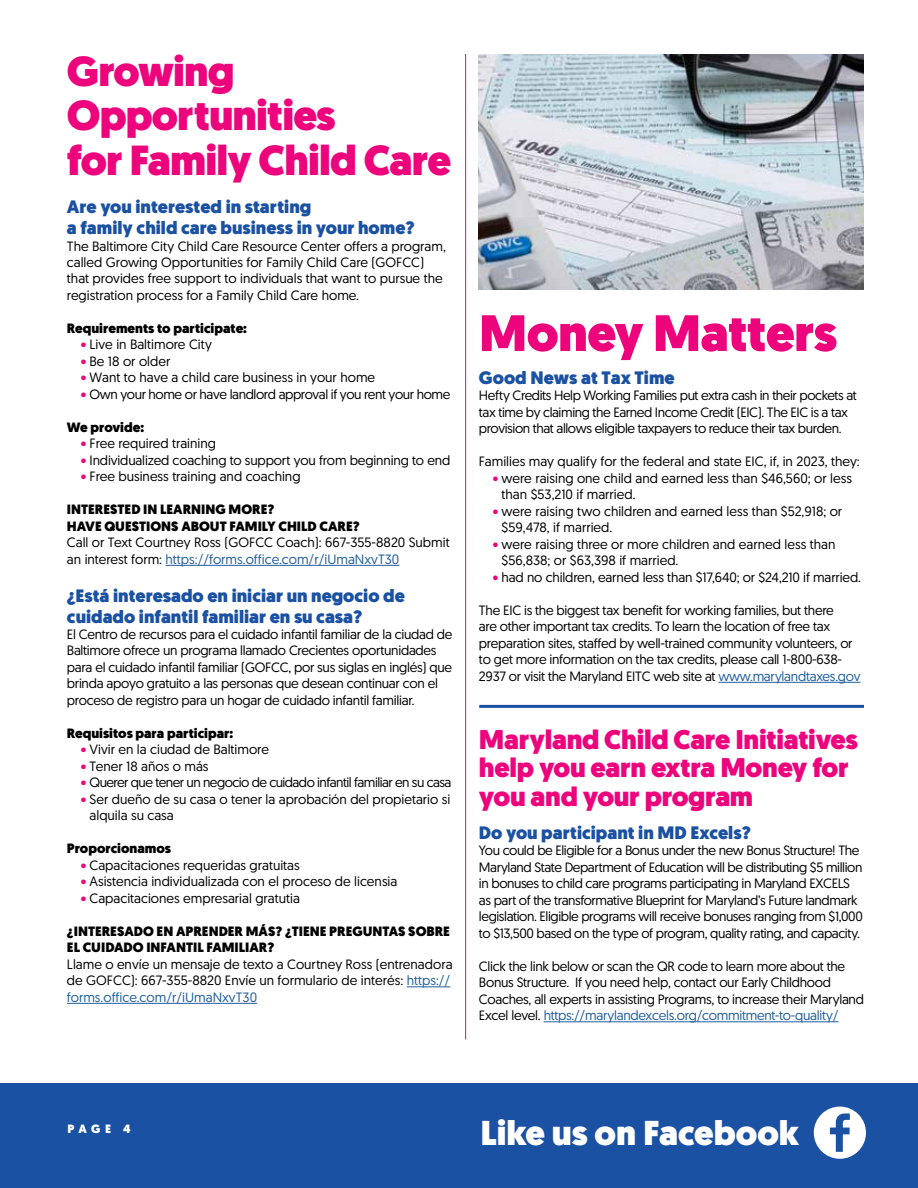
<style>
.page{position:relative;width:918px;height:1188px;background:#fff}
.page>*{position:absolute;margin:0;border:0;box-sizing:border-box;transform-origin:0 0}
.t1{font:900 51px "Geomanist";letter-spacing:-.01em;color:#ed037c}
.t2{font:900 42px/45px "Geomanist";letter-spacing:-.02em;color:#ed037c}
.t3{font:900 34.5px "Geomanist";color:#fff}
.t4{font:900 27px/28.5px "Geomanist";letter-spacing:-.01em;color:#ed037c}
.t5{font:900 18px/21px "Geomanist";color:#1b51a3}
.t6{font:13.5px/16.5px "Geomanist";letter-spacing:-.02em;color:#000}
.t7{font:13.5px/16.5px "Geomanist";color:#000}
.t8{font:900 13.5px/16.5px "Geomanist";color:#000}
.t9{font:13.5px "Geomanist";letter-spacing:-.04em;color:#000}
.t10{font:900 12px "Geomanist";color:#fff}
.s1{color:#ed037c}
.s2{color:#215e9e}
</style>
<div class="page">
<div style="left:0;top:1083px;width:918px;height:105px;background:#1b51a3"></div>
<svg style="left:814px;top:1107px;width:52px;height:52px"></svg>
<hr style="left:465px;top:54px;width:1px;height:986px;background:#ed037c">
<hr style="left:166px;top:565px;width:233px;height:1px;background:#215e9e">
<hr style="left:407px;top:987px;width:43px;height:1px;background:#215e9e">
<hr style="left:67px;top:1003px;width:190px;height:1px;background:#215e9e">
<hr style="left:718px;top:682px;width:143px;height:1px;background:#215e9e">
<hr style="left:544px;top:1021px;width:295px;height:1px;background:#215e9e">
<hr style="left:479px;top:705px;width:385px;height:3px;background:#1b51a3">
<img style="left:478px;top:54px;width:386px;height:235px">
<h2 class="t2" style="left:67px;top:49px;width:386px">Growing<br>Opportunities<br>for Family Child Care</h2>
<h3 class="t5" style="left:67px;top:196px;width:349px">Are you interested in starting<br>a family child care business in your home?</h3>
<p class="t7" style="left:67px;top:237px;width:381px">The Baltimore City Child Care Resource Center offers a program, called Growing Opportunities for Family Child Care (GOFCC) that provides free support to individuals that want to pursue the registration process for a Family Child Care home.</p>
<p class="t8" style="left:67px;top:320px;width:182px">Requirements to participate:</p>
<p class="t7" style="left:81px;top:336px;width:133px"><span class="s1">•</span> Live in Baltimore City</p>
<p class="t7" style="left:81px;top:353px;width:91px"><span class="s1">•</span> Be 18 or older</p>
<p class="t7" style="left:81px;top:369px;width:296px"><span class="s1">•</span> Want to have a child care business in your home</p>
<p class="t6" style="left:81px;top:386px;width:371px"><span class="s1">•</span> Own your home or have landlord approval if you rent your home</p>
<p class="t8" style="left:67px;top:419px;width:79px">We provide:</p>
<p class="t7" style="left:81px;top:435px;width:137px"><span class="s1">•</span> Free required training</p>
<p class="t6" style="left:81px;top:452px;width:371px"><span class="s1">•</span> Individualized coaching to support you from beginning to end</p>
<p class="t7" style="left:81px;top:468px;width:221px"><span class="s1">•</span> Free business training and coaching</p>
<p class="t8" style="left:67px;top:502px;width:294px">INTERESTED IN LEARNING MORE?<br>HAVE QUESTIONS ABOUT FAMILY CHILD CARE?</p>
<p class="t7" style="left:67px;top:534px;width:384px">Call or Text Courtney Ross (GOFCC Coach): 667-355-8820 Submit an interest form: <span class="s2">https://forms.office.com/r/iUmaNxvT30</span></p>
<h3 class="t5" style="left:67px;top:585px;width:339px">¿Está interesado en iniciar un negocio de cuidado infantil familiar en su casa?</h3>
<p class="t6" style="left:67px;top:626px;width:387px">El Centro de recursos para el cuidado infantil familiar de la ciudad de Baltimore ofrece un programa llamado Crecientes oportunidades para el cuidado infantil familiar (GOFCC, por sus siglas en inglés) que brinda apoyo gratuito a las personas que desean continuar con el proceso de registro para un hogar de cuidado infantil familiar.</p>
<p class="t8" style="left:67px;top:725px;width:168px">Requisitos para participar:</p>
<p class="t7" style="left:81px;top:741px;width:190px"><span class="s1">•</span> Vivir en la ciudad de Baltimore</p>
<p class="t7" style="left:81px;top:758px;width:129px"><span class="s1">•</span> Tener 18 años o más</p>
<p class="t9" style="left:81px;top:774px;width:372px"><span class="s1">•</span> Querer que tener un negocio de cuidado infantil familiar en su casa</p>
<p class="t7" style="left:90px;top:791px;width:362px;text-indent:-9px"><span class="s1">•</span> Ser dueño de su casa o tener la aprobación del propietario si alquila su casa</p>
<p class="t8" style="left:67px;top:841px;width:106px">Proporcionamos</p>
<p class="t7" style="left:81px;top:857px;width:221px"><span class="s1">•</span> Capacitaciones requeridas gratuitas</p>
<p class="t7" style="left:81px;top:873px;width:318px"><span class="s1">•</span> Asistencia individualizada con el proceso de licensia</p>
<p class="t7" style="left:81px;top:890px;width:221px"><span class="s1">•</span> Capacitaciones empresarial gratutia</p>
<p class="t8" style="left:67px;top:923px;width:385px">¿INTERESADO EN APRENDER MÁS? ¿TIENE PREGUNTAS SOBRE<br>EL CUIDADO INFANTIL FAMILIAR?</p>
<p class="t7" style="left:67px;top:956px;width:387px">Llame o envíe un mensaje de texto a Courtney Ross (entrenadora de GOFCC): 667-355-8820 Envíe un formulario de interés: <span class="s2">https:// forms.office.com/r/iUmaNxvT30</span></p>
<h1 class="t1" style="left:479px;top:298px;width:360px">Money Matters</h1>
<h3 class="t5" style="left:479px;top:367px;width:197px">Good News at Tax Time</h3>
<p class="t6" style="left:479px;top:387px;width:379px">Hefty Credits Help Working Families put extra cash in their pockets at tax time by claiming the Earned Income Credit (EIC). The EIC is a tax provision that allows eligible taxpayers to reduce their tax burden.</p>
<p class="t7" style="left:479px;top:453px;width:382px">Families may qualify for the federal and state EIC, if, in 2023, they:</p>
<p class="t7" style="left:502px;top:470px;width:352px;text-indent:-9px"><span class="s1">•</span> were raising one child and earned less than $46,560; or less than $53,210 if married.</p>
<p class="t7" style="left:502px;top:503px;width:342px;text-indent:-9px"><span class="s1">•</span> were raising two children and earned less than $52,918; or $59,478, if married.</p>
<p class="t7" style="left:502px;top:536px;width:335px;text-indent:-9px"><span class="s1">•</span> were raising three or more children and earned less than $56,838; or $63,398 if married.</p>
<p class="t6" style="left:493px;top:569px;width:370px"><span class="s1">•</span> had no children, earned less than $17,640; or $24,210 if married.</p>
<p class="t6" style="left:479px;top:602px;width:383px">The EIC is the biggest tax benefit for working families, but there<br>are other important tax credits. To learn the location of free tax preparation sites, staffed by well-trained community volunteers, or to get more information on the tax credits, please call 1-800-638- 2937 or visit the Maryland EITC web site at <span class="s2">www.marylandtaxes.gov</span></p>
<h3 class="t4" style="left:479px;top:725px;width:380px">Maryland Child Care Initiatives help you earn extra Money for you and your program</h3>
<h3 class="t5" style="left:479px;top:822px;width:273px">Do you participant in MD Excels?</h3>
<p class="t6" style="left:479px;top:842px;width:385px">You could be Eligible for a Bonus under the new Bonus Structure! The Maryland State Department of Education will be distributing $5 million in bonuses to child care programs participating in Maryland EXCELS as part of the transformative Blueprint for Maryland’s Future landmark legislation. Eligible programs will receive bonuses ranging from $1,000 to $13,500 based on the type of program, quality rating, and capacity.</p>
<p class="t6" style="left:479px;top:958px;width:387px">Click the link below or scan the QR code to learn more about the Bonus Structure. If you need help, contact our Early Childhood Coaches, all experts in assisting Programs, to increase their Maryland Excel level. <span class="s2">https://marylandexcels.org/commitment-to-quality/</span></p>
<p class="t10" style="left:68px;top:1121px;width:65px">PAGE 4</p>
<h3 class="t3" style="left:480px;top:1109px;width:320px">Like us on Facebook</h3>
</div>
